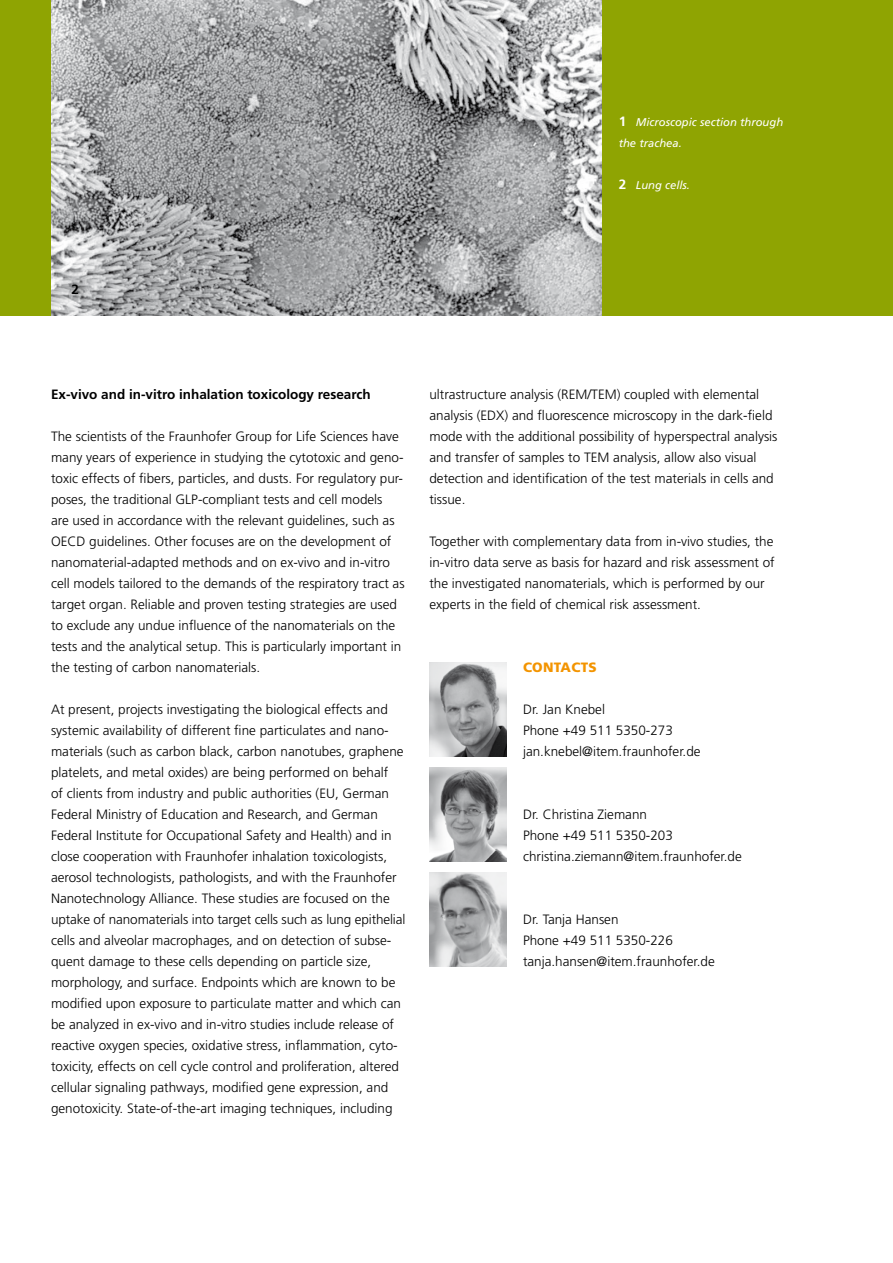
<style>
.page{position:relative;width:893px;height:1263px;background:#fff}
.page>*{position:absolute;margin:0;border:0;box-sizing:border-box;transform-origin:0 0}
.t1{font:300 13.5px/21px "Frutiger LT";color:#000}
.t2{font:700 13.5px "Frutiger LT";color:#000}
.t3{font:900 13.5px "Frutiger LT";color:#f39400}
.t4{font:italic 11.25px/21px "Frutiger LT";color:#fff}
.s1{font-weight:700;font-style:normal;font-size:13.5px}
</style>
<div class="page">
<div style="left:0;top:0;width:893px;height:315px;background:#8fa402"></div>
<img style="left:51px;top:0;width:551px;height:315px">
<img style="left:429px;top:662px;width:77px;height:94px">
<img style="left:429px;top:767px;width:77px;height:94px">
<img style="left:429px;top:873px;width:77px;height:93px">
<svg style="left:66px;top:278px;width:21px;height:25px"></svg>
<p class="t2" style="left:71px;top:281px;width:9px">2</p>
<p class="t4" style="left:619px;top:112px;width:166px"><span class="s1">1</span> Microscopic section through the trachea.</p>
<p class="t4" style="left:619px;top:175px;width:73px"><span class="s1">2</span> Lung cells.</p>
<p class="t2" style="left:51px;top:386px;width:321px">Ex-vivo and in-vitro inhalation toxicology research</p>
<p class="t1" style="left:51px;top:426px;width:355px">The scientists of the Fraunhofer Group for Life Sciences have many years of experience in studying the cytotoxic and geno&shy;toxic effects of fibers, particles, and dusts. For regulatory pur&shy;poses, the traditional GLP-compliant tests and cell models<br>are used in accordance with the relevant guidelines, such as OECD guidelines. Other focuses are on the development of nanomaterial-adapted methods and on ex-vivo and in-vitro cell models tailored to the demands of the respiratory tract as target organ. Reliable and proven testing strategies are used to exclude any undue influence of the nanomaterials on the tests and the analytical setup. This is particularly important in the testing of carbon nanomaterials.</p>
<p class="t1" style="left:51px;top:699px;width:356px">At present, projects investigating the biological effects and systemic availability of different fine particulates and nano&shy;materials (such as carbon black, carbon nanotubes, graphene platelets, and metal oxides) are being performed on behalf<br>of clients from industry and public authorities (EU, German Federal Ministry of Education and Research, and German Federal Institute for Occupational Safety and Health) and in close cooperation with Fraunhofer inhalation toxicologists, aerosol technologists, pathologists, and with the Fraunhofer Nanotechnology Alliance. These studies are focused on the uptake of nanomaterials into target cells such as lung epithelial cells and alveolar macrophages, and on detection of subse&shy;quent damage to these cells depending on particle size, morphology, and surface. Endpoints which are known to be modified upon exposure to particulate matter and which can be analyzed in ex-vivo and in-vitro studies include release of reactive oxygen species, oxidative stress, inflammation, cyto&shy;toxicity, effects on cell cycle control and proliferation, altered cellular signaling pathways, modified gene expression, and genotoxicity. State-of-the-art imaging techniques, including</p>
<p class="t1" style="left:429px;top:384px;width:350px">ultrastructure analysis (REM/TEM) coupled with elemental analysis (EDX) and fluorescence microscopy in the dark-field mode with the additional possibility of hyperspectral analysis and transfer of samples to TEM analysis, allow also visual detection and identification of the test materials in cells and tissue.</p>
<p class="t1" style="left:429px;top:531px;width:347px">Together with complementary data from in-vivo studies, the in-vitro data serve as basis for hazard and risk assessment of the investigated nanomaterials, which is performed by our experts in the field of chemical risk assessment.</p>
<p class="t3" style="left:523px;top:659px;width:20px">CONTA</p>
<p class="t3" style="left:571px;top:659px;width:18px">CTS</p>
<p class="t1" style="left:523px;top:699px;width:179px">Dr. Jan Knebel<br>Phone +49 511 5350-273 jan.knebel@item.fraunhofer.de</p>
<p class="t1" style="left:523px;top:804px;width:220px">Dr. Christina Ziemann<br>Phone +49 511 5350-203 christina.ziemann@item.fraunhofer.de</p>
<p class="t1" style="left:523px;top:909px;width:193px">Dr. Tanja Hansen<br>Phone +49 511 5350-226 tanja.hansen@item.fraunhofer.de</p>
</div>
